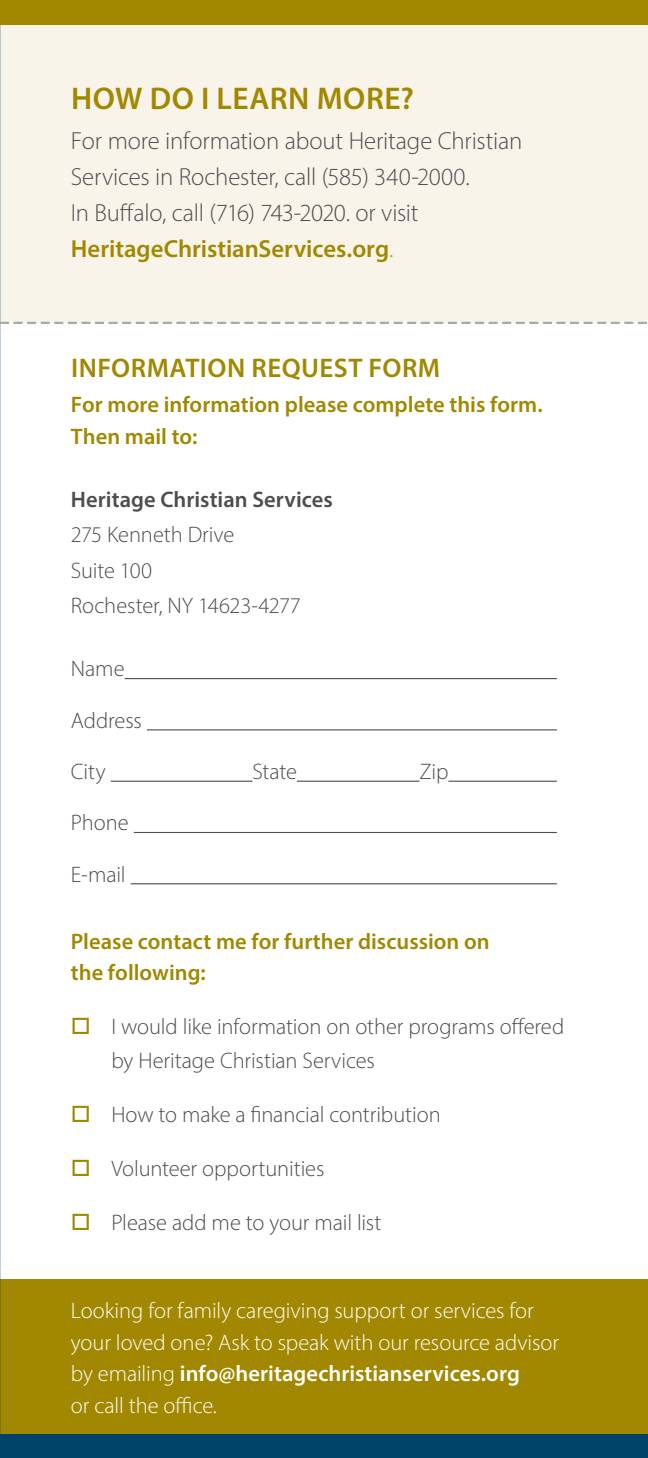
<style>
.page{position:relative;width:648px;height:1458px;background:#fff}
.page>*{position:absolute;margin:0;border:0;box-sizing:border-box;transform-origin:0 0}
.t1{font:600 31.5px "Myriad Pro";letter-spacing:.02em;color:#a28800}
.t2{font:600 27px "Myriad Pro";letter-spacing:.02em;color:#a28800}
.t3{font:300 24.75px/36px "Myriad Pro";letter-spacing:-.01em;color:#4d4d4f}
.t4{font:300 22.5px/35.6px "Myriad Pro";letter-spacing:-.005em;color:#4d4d4f}
.t5{font:300 22.5px/31.5px "Myriad Pro";color:#fff}
.t6{font:600 22.5px/31.5px "Myriad Pro";color:#a28800}
.t7{font:600 22.5px "Myriad Pro";color:#4d4d4f}
.s1{font-weight:600;color:#a28800}
.s2{color:#b0962c}
.s3{font-weight:600}
</style>
<div class="page">
<div style="left:0;top:1279px;width:648px;height:156px;background:#a28800"></div>
<div style="left:0;top:0;width:648px;height:322px;background:#f8f4ea"></div>
<svg style="left:1px;top:322px;width:647px;height:2px"></svg>
<div style="left:0;top:1435px;width:648px;height:23px;background:#00446a"></div>
<div style="left:0;top:0;width:648px;height:25px;background:#a28800"></div>
<hr style="left:125px;top:678px;width:432px;height:1px;background:#4d4d4f">
<hr style="left:147px;top:729px;width:410px;height:1px;background:#4d4d4f">
<hr style="left:111px;top:781px;width:142px;height:1px;background:#4d4d4f">
<hr style="left:297px;top:781px;width:123px;height:1px;background:#4d4d4f">
<hr style="left:448px;top:781px;width:109px;height:1px;background:#4d4d4f">
<hr style="left:134px;top:832px;width:423px;height:1px;background:#4d4d4f">
<hr style="left:131px;top:883px;width:426px;height:1px;background:#4d4d4f">
<img style="left:0;top:24px;width:1px;height:469px">
<img style="left:0;top:816px;width:1px;height:230px">
<h1 class="t1" style="left:71px;top:79px;width:344px">HOW DO I LEARN MORE?</h1>
<p class="t3" style="left:71px;top:123px;width:453px">For more information about Heritage Christian Services in Rochester, call (585) 340-2000.<br>In Buffalo, call (716) 743-2020. or visit <span class="s1">HeritageChristianServices.org</span><span class="s2">.</span></p>
<p class="t2" style="left:71px;top:350px;width:371px">INFORMATION REQUEST FORM</p>
<p class="t6" style="left:71px;top:388px;width:473px">For more information please complete this form.<br>Then mail to:</p>
<p class="t7" style="left:71px;top:485px;width:263px">Heritage Christian Services</p>
<p class="t4" style="left:71px;top:517px;width:231px">275 Kenneth Drive<br>Suite 100<br>Rochester, NY 14623-4277</p>
<p class="t4" style="left:71px;top:651px;width:55px">Name</p>
<p class="t4" style="left:71px;top:702px;width:73px">Address</p>
<p class="t4" style="left:71px;top:753px;width:36px">City</p>
<p class="t4" style="left:253px;top:753px;width:46px">State</p>
<p class="t4" style="left:420px;top:753px;width:30px">Zip</p>
<p class="t4" style="left:71px;top:805px;width:60px">Phone</p>
<p class="t4" style="left:71px;top:856px;width:56px">E-mail</p>
<p class="t6" style="left:71px;top:925px;width:420px">Please contact me for further discussion on the following:</p>
<p class="t4" style="left:111px;top:1010px;width:454px;line-height:33.8px">I would like information on other programs offered by Heritage Christian Services</p>
<p class="t4" style="left:111px;top:1096px;width:331px">How to make a financial contribution</p>
<p class="t4" style="left:111px;top:1150px;width:215px">Volunteer opportunities</p>
<p class="t4" style="left:111px;top:1204px;width:272px">Please add me to your mail list</p>
<p class="t5" style="left:71px;top:1295px;width:490px">Looking for family caregiving support or services for your loved one? Ask to speak with our resource advisor by emailing <span class="s3">info@heritagechristianservices.org<br></span>or call the office.</p>
</div>
